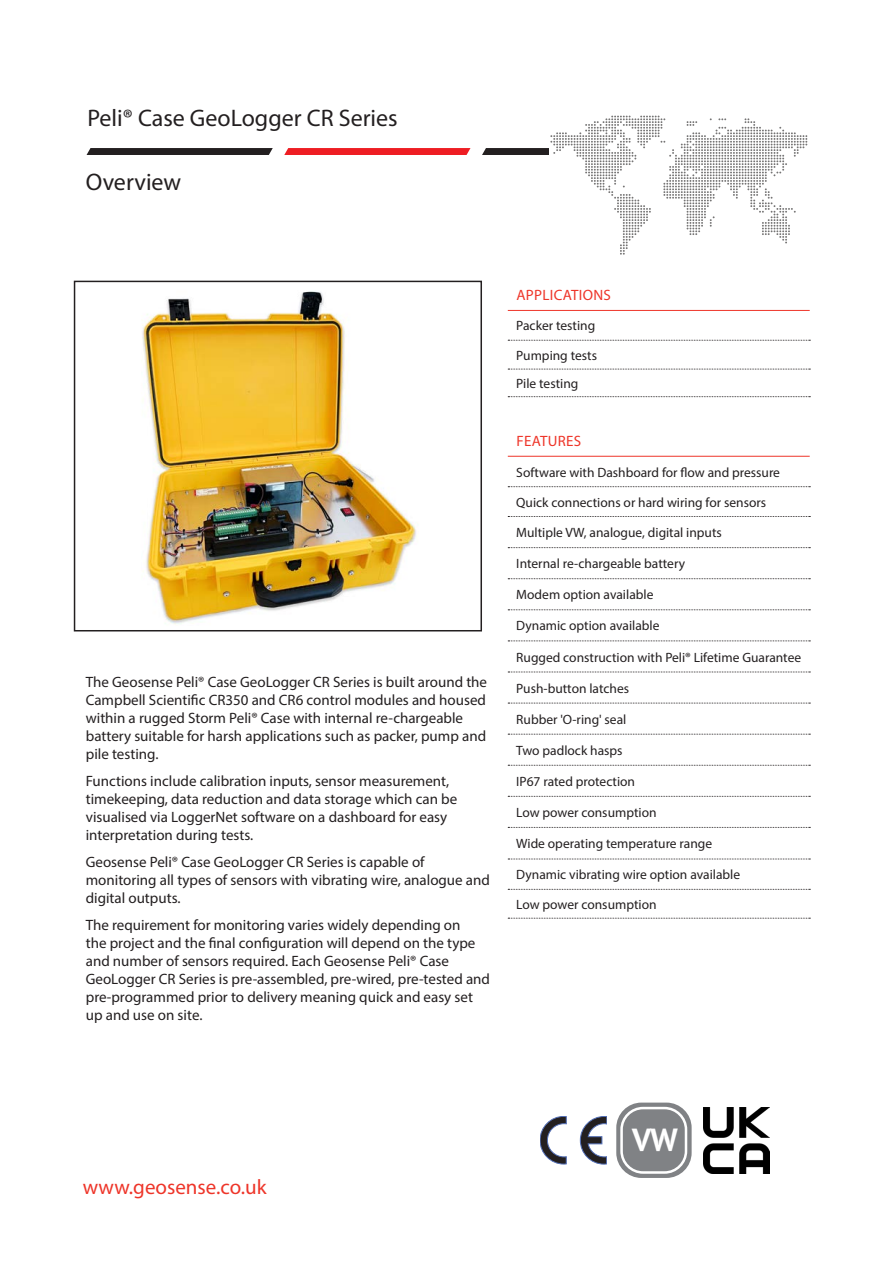
<style>
.page{position:relative;width:893px;height:1263px;background:#fff}
.page>*{position:absolute;margin:0;border:0;box-sizing:border-box;transform-origin:0 0}
.t1{font:700 31.95px "PT Sans";color:#fff}
.Page_Header{font:24px "Myriad Pro";color:#231f20}
.Body_text{font:21px "Myriad Pro";color:#ee3529}
.Body_text-2{font:15px/18px "Myriad Pro";color:#231f20}
.Table_Header{font:15px "Myriad Pro";letter-spacing:.02em;color:#ee3529}
.Table_list{font:13.5px "Myriad Pro";color:#231f20}
</style>
<div class="page">
<svg style="left:87px;top:148px;width:186px;height:7px"></svg>
<svg style="left:284px;top:148px;width:186px;height:7px"></svg>
<svg style="left:482px;top:116px;width:325px;height:139px"></svg>
<img style="left:142px;top:291px;width:274px;height:334px">
<div style="left:74px;top:281px;width:408px;height:350px;border:2px solid #231f20"></div>
<hr style="left:508px;top:456px;width:302px;height:1px;background:#ee3529">
<svg style="left:508px;top:486px;width:302px;height:1px"></svg>
<svg style="left:508px;top:516px;width:302px;height:1px"></svg>
<svg style="left:508px;top:547px;width:302px;height:1px"></svg>
<svg style="left:508px;top:578px;width:302px;height:1px"></svg>
<svg style="left:508px;top:609px;width:302px;height:1px"></svg>
<svg style="left:508px;top:640px;width:302px;height:1px"></svg>
<svg style="left:508px;top:672px;width:302px;height:1px"></svg>
<svg style="left:508px;top:703px;width:302px;height:1px"></svg>
<svg style="left:508px;top:734px;width:302px;height:1px"></svg>
<svg style="left:508px;top:765px;width:302px;height:1px"></svg>
<svg style="left:508px;top:796px;width:302px;height:1px"></svg>
<svg style="left:508px;top:827px;width:302px;height:1px"></svg>
<svg style="left:508px;top:859px;width:302px;height:1px"></svg>
<svg style="left:508px;top:889px;width:302px;height:1px"></svg>
<svg style="left:508px;top:918px;width:302px;height:1px"></svg>
<hr style="left:508px;top:310px;width:302px;height:1px;background:#ee3529">
<svg style="left:508px;top:340px;width:302px;height:1px"></svg>
<svg style="left:508px;top:369px;width:302px;height:1px"></svg>
<svg style="left:508px;top:396px;width:302px;height:1px"></svg>
<svg style="left:580px;top:1116px;width:27px;height:48px"></svg>
<svg style="left:540px;top:1116px;width:26px;height:48px"></svg>
<svg style="left:616px;top:1102px;width:76px;height:76px"></svg>
<div style="left:622px;top:1108px;width:64px;height:64px;background:#808285;border-radius:21px"></div>
<div style="left:620px;top:1107px;width:67px;height:67px;border:3px solid #fff;border-radius:21px"></div>
<img style="left:703px;top:1107px;width:66px;height:66px">
<p class="Page_Header" style="left:87px;top:103px;width:312px">Peli® Case GeoLogger CR Series</p>
<p class="Page_Header" style="left:86px;top:167px;width:97px">Overview</p>
<p class="Body_text-2" style="left:86px;top:672px;width:403px">The Geosense Peli® Case GeoLogger CR Series is built around the Campbell Scientific CR350 and CR6 control modules and housed within a rugged Storm Peli® Case with internal re-chargeable battery suitable for harsh applications such as packer, pump and pile testing.</p>
<p class="Body_text-2" style="left:86px;top:771px;width:373px">Functions include calibration inputs, sensor measurement, timekeeping, data reduction and data storage which can be visualised via LoggerNet software on a dashboard for easy interpretation during tests.</p>
<p class="Body_text-2" style="left:86px;top:852px;width:406px">Geosense Peli® Case GeoLogger CR Series is capable of monitoring all types of sensors with vibrating wire, analogue and digital outputs.</p>
<p class="Body_text-2" style="left:86px;top:915px;width:406px">The requirement for monitoring varies widely depending on<br>the project and the final configuration will depend on the type and number of sensors required. Each Geosense Peli® Case GeoLogger CR Series is pre-assembled, pre-wired, pre-tested and pre-programmed prior to delivery meaning quick and easy set up and use on site.</p>
<p class="Table_Header" style="left:516px;top:286px;width:96px">APPLICATIONS</p>
<p class="Table_list" style="left:516px;top:317px;width:80px">Packer testing</p>
<p class="Table_list" style="left:516px;top:347px;width:82px">Pumping tests</p>
<p class="Table_list" style="left:516px;top:375px;width:64px">Pile testing</p>
<p class="Table_Header" style="left:516px;top:432px;width:66px">FEATURES</p>
<p class="Table_list" style="left:516px;top:464px;width:265px">Software with Dashboard for flow and pressure</p>
<p class="Table_list" style="left:516px;top:494px;width:251px">Quick connections or hard wiring for sensors</p>
<p class="Table_list" style="left:516px;top:524px;width:207px">Multiple VW, analogue, digital inputs</p>
<p class="Table_list" style="left:516px;top:555px;width:170px">Internal re-chargeable battery</p>
<p class="Table_list" style="left:516px;top:586px;width:139px">Modem option available</p>
<p class="Table_list" style="left:516px;top:618px;width:145px">Dynamic option available</p>
<p class="Table_list" style="left:516px;top:649px;width:286px">Rugged construction with Peli® Lifetime Guarantee</p>
<p class="Table_list" style="left:516px;top:680px;width:114px">Push-button latches</p>
<p class="Table_list" style="left:516px;top:711px;width:112px">Rubber 'O-ring' seal</p>
<p class="Table_list" style="left:516px;top:742px;width:108px">Two padlock hasps</p>
<p class="Table_list" style="left:516px;top:773px;width:120px">IP67 rated protection</p>
<p class="Table_list" style="left:516px;top:804px;width:142px">Low power consumption</p>
<p class="Table_list" style="left:516px;top:835px;width:197px">Wide operating temperature range</p>
<p class="Table_list" style="left:516px;top:866px;width:225px">Dynamic vibrating wire option available</p>
<p class="Table_list" style="left:516px;top:896px;width:142px">Low power consumption</p>
<p class="Body_text" style="left:83px;top:1174px;width:185px">www.geosense.co.uk</p>
<p class="t1" style="left:632px;top:1119px;width:47px">VW</p>
</div>
